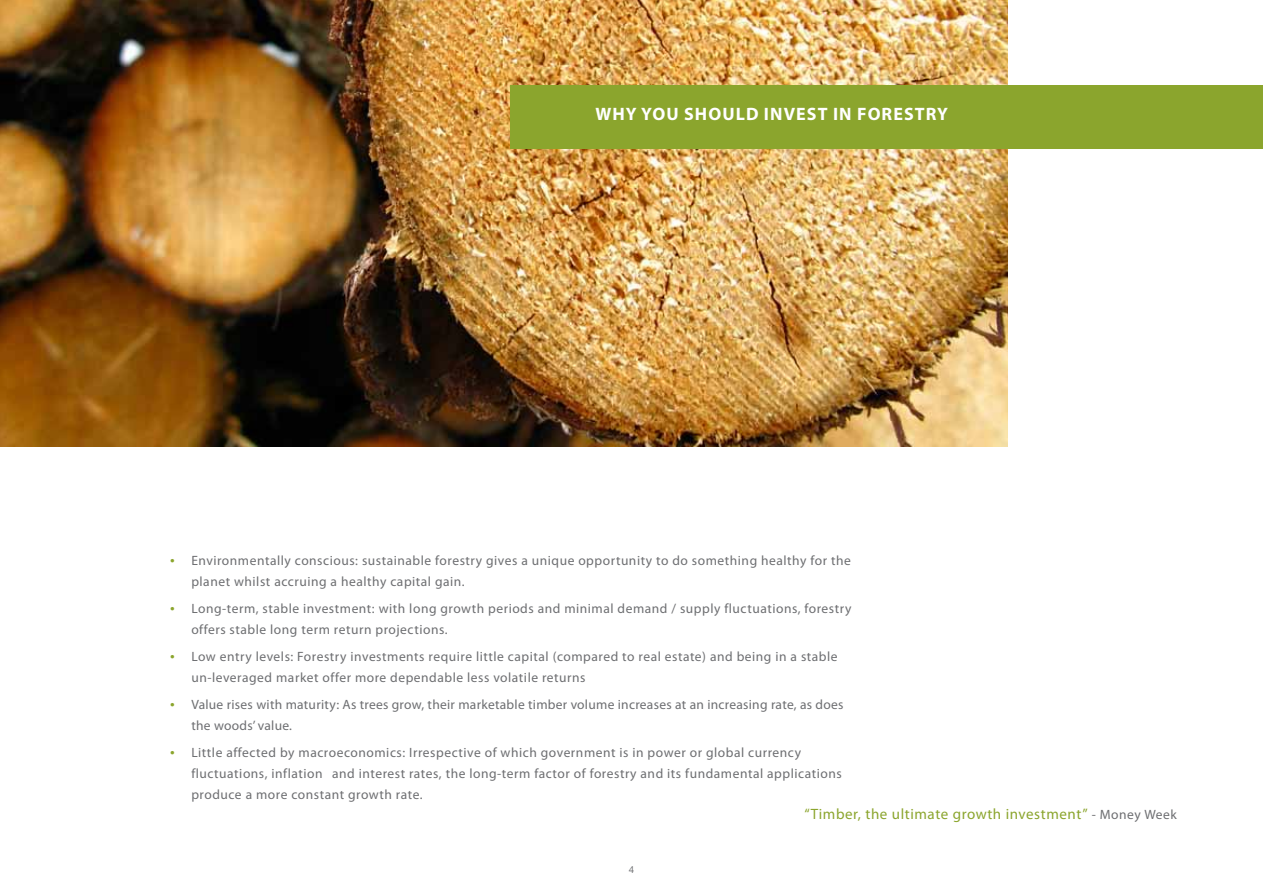
<style>
.page{position:relative;width:1263px;height:893px;background:#fff}
.page>*{position:absolute;margin:0;border:0;box-sizing:border-box;transform-origin:0 0}
.t1{font:700 18px "Myriad Pro";letter-spacing:.06em;color:#fff}
.t2{font:15px "Myriad Pro";letter-spacing:.04em;color:#8ba52d}
.t3{font:13.5px/21px "Myriad Pro";letter-spacing:.04em;color:#6d6e71}
.t4{font:13.5px/21px "Myriad Pro";letter-spacing:.02em;color:#6d6e71}
.t5{font:9.75px "Helvetica Neue";color:#6d6e71}
.s1{font-size:16.5px;color:#8ba52d}
.s2{font-size:13.5px;color:#6d6e71}
</style>
<div class="page">
<img style="left:0;top:0;width:1008px;height:446px">
<div style="left:510px;top:85px;width:753px;height:64px;background:#8ba52d"></div>
<h1 class="t1" style="left:595px;top:102px;width:310px">WHY YOU SHOULD INVEST IN FORESTRY</h1>
<p class="t3" style="left:191px;top:550px;width:661px;text-indent:-21px"><span class="s1">•</span> Environmentally conscious: sustainable forestry gives a unique opportunity to do something healthy for the planet whilst accruing a healthy capital gain.</p>
<p class="t3" style="left:191px;top:598px;width:662px;text-indent:-21px"><span class="s1">•</span> Long-term, stable investment: with long growth periods and minimal demand / supply fluctuations, forestry offers stable long term return projections.</p>
<p class="t3" style="left:191px;top:646px;width:648px;text-indent:-21px"><span class="s1">•</span> Low entry levels: Forestry investments require little capital (compared to real estate) and being in a stable un-leveraged market offer more dependable less volatile returns</p>
<p class="t4" style="left:191px;top:694px;width:654px;text-indent:-21px"><span class="s1">•</span> Value rises with maturity: As trees grow, their marketable timber volume increases at an increasing rate, as does the woods’ value.</p>
<p class="t3" style="left:191px;top:742px;width:652px;text-indent:-21px"><span class="s1">•</span> Little affected by macroeconomics: Irrespective of which government is in power or global currency fluctuations, inflation and interest rates, the long-term factor of forestry and its fundamental applications produce a more constant growth rate.</p>
<p class="t5" style="left:629px;top:863px;width:7px">4</p>
<p class="t2" style="left:804px;top:805px;width:374px">“Timber, the ultimate growth investment” <span class="s2">- Money Week</span></p>
</div>
